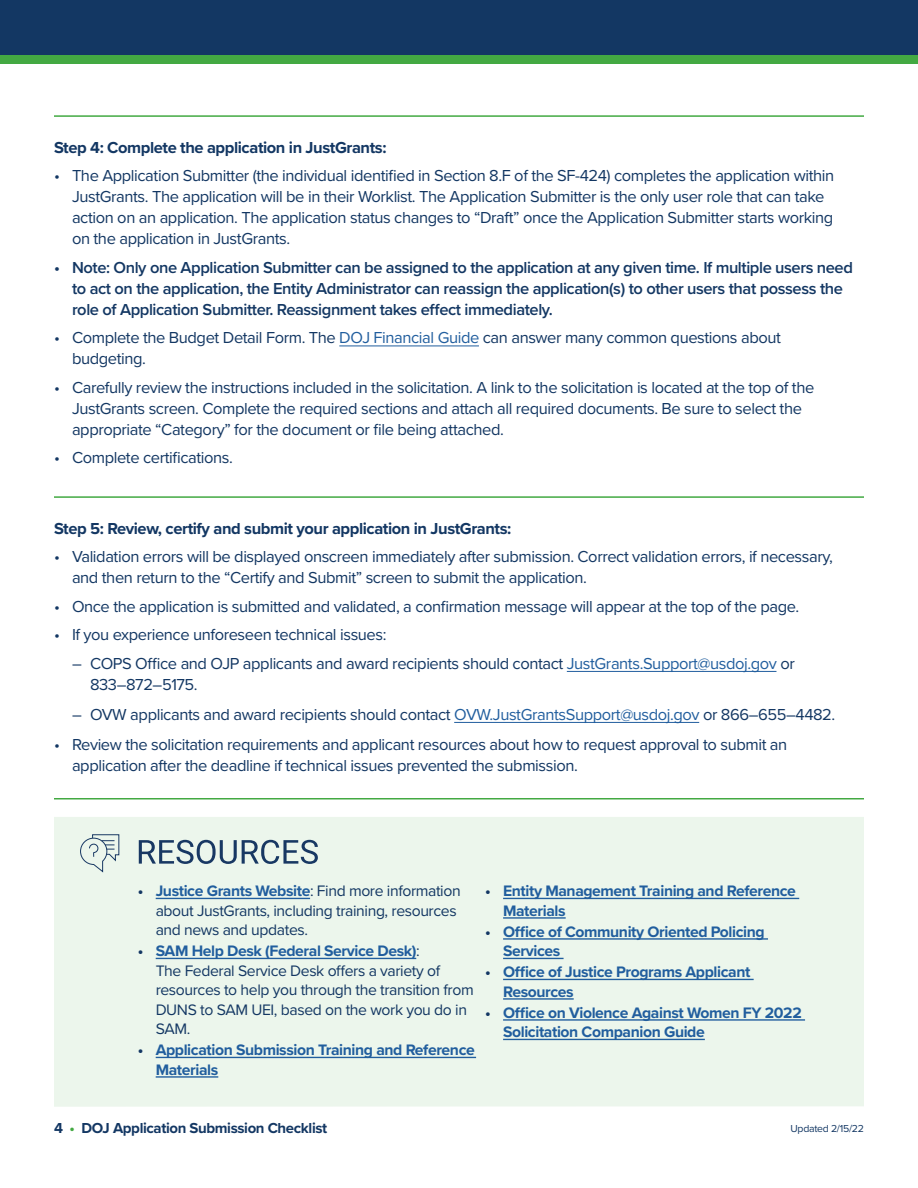
<style>
.page{position:relative;width:918px;height:1188px;background:#fff}
.page>*{position:absolute;margin:0;border:0;box-sizing:border-box;transform-origin:0 0}
.Bullets{font:16.5px/21px "Proxima Nova";letter-spacing:-.025em;color:#133763}
.Bullets-2{font:600 16.5px/21px "Proxima Nova";letter-spacing:-.025em;color:#133763}
.Bullets_LVL2{font:16.5px/21px "Proxima Nova";letter-spacing:-.025em;color:#133763}
.Step_head_w_line_abo{font:700 16.5px "Proxima Nova";letter-spacing:-.025em;color:#133763}
.Bullets-3{font:15.75px/19.5px "Proxima Nova";letter-spacing:-.025em;color:#133763}
.Bullets-4{font:700 15.75px/19.5px "Proxima Nova";letter-spacing:-.025em;color:#215e9e}
.t1{font:700 15px "Proxima Nova";letter-spacing:-.025em;color:#133763}
.t2{font:10.5px "Proxima Nova";letter-spacing:-.025em;color:#133763}
.s1{color:#215e9e}
.s2{font-weight:700}
.s3{font-weight:700;color:#215e9e}
.s4{color:#133763}
.s5{color:#43a942}
</style>
<div class="page">
<div style="left:0;top:0;width:918px;height:56px;background:#133763"></div>
<div style="left:0;top:55px;width:918px;height:9px;background:#43a942"></div>
<div style="left:54px;top:817px;width:810px;height:290px;background:#ecf6ec"></div>
<svg style="left:139px;top:840px;width:179px;height:24px"></svg>
<svg style="left:80px;top:834px;width:40px;height:39px"></svg>
<hr style="left:156px;top:898px;width:154px;height:1px;background:#215e9e">
<hr style="left:156px;top:958px;width:260px;height:1px;background:#215e9e">
<hr style="left:156px;top:1057px;width:320px;height:1px;background:#215e9e">
<hr style="left:156px;top:1076px;width:62px;height:2px;background:#215e9e">
<hr style="left:503px;top:898px;width:296px;height:1px;background:#215e9e">
<hr style="left:503px;top:917px;width:63px;height:2px;background:#215e9e">
<hr style="left:503px;top:938px;width:265px;height:2px;background:#215e9e">
<hr style="left:503px;top:958px;width:61px;height:1px;background:#215e9e">
<hr style="left:503px;top:979px;width:251px;height:1px;background:#215e9e">
<hr style="left:503px;top:998px;width:71px;height:2px;background:#215e9e">
<hr style="left:503px;top:1019px;width:302px;height:2px;background:#215e9e">
<hr style="left:503px;top:1039px;width:202px;height:1px;background:#215e9e">
<hr style="left:54px;top:115px;width:810px;height:2px;background:#43a942">
<hr style="left:339px;top:345px;width:140px;height:1px;background:#215e9e">
<hr style="left:54px;top:496px;width:810px;height:2px;background:#43a942">
<hr style="left:567px;top:671px;width:209px;height:1px;background:#215e9e">
<hr style="left:454px;top:722px;width:245px;height:1px;background:#215e9e">
<hr style="left:54px;top:798px;width:810px;height:2px;background:#43a942">
<p class="Step_head_w_line_abo" style="left:54px;top:135px;width:334px">Step 4: Complete the application in JustGrants:</p>
<p class="Bullets" style="left:72px;top:165px;width:764px;text-indent:-18px">• The Application Submitter (the individual identified in Section 8.F of the SF-424) completes the application within JustGrants. The application will be in their Worklist. The Application Submitter is the only user role that can take action on an application. The application status changes to “Draft” once the Application Submitter starts working on the application in JustGrants.</p>
<p class="Bullets-2" style="left:72px;top:256px;width:782px;text-indent:-18px">• Note: Only one Application Submitter can be assigned to the application at any given time. If multiple users need to act on the application, the Entity Administrator can reassign the application(s) to other users that possess the role of Application Submitter. Reassignment takes effect immediately.</p>
<p class="Bullets" style="left:72px;top:327px;width:710px;text-indent:-18px">• Complete the Budget Detail Form. The <span class="s1">DOJ Financial Guide</span> can answer many common questions about budgeting.</p>
<p class="Bullets" style="left:72px;top:376px;width:744px;text-indent:-18px">• Carefully review the instructions included in the solicitation. A link to the solicitation is located at the top of the<br>JustGrants screen. Complete the required sections and attach all required documents. Be sure to select the appropriate “Category” for the document or file being attached.</p>
<p class="Bullets" style="left:54px;top:447px;width:181px">• Complete certifications.</p>
<p class="Step_head_w_line_abo" style="left:54px;top:516px;width:459px">Step 5: Review, certify and submit your application in JustGrants:</p>
<p class="Bullets" style="left:72px;top:546px;width:762px;text-indent:-18px">• Validation errors will be displayed onscreen immediately after submission. Correct validation errors, if necessary, and then return to the “Certify and Submit” screen to submit the application.</p>
<p class="Bullets" style="left:54px;top:595px;width:747px">• Once the application is submitted and validated, a confirmation message will appear at the top of the page.</p>
<p class="Bullets" style="left:54px;top:624px;width:334px">• If you experience unforeseen technical issues:</p>
<p class="Bullets_LVL2" style="left:90px;top:652px;width:706px;text-indent:-18px">– COPS Office and OJP applicants and award recipients should contact <span class="s1">JustGrants.Support@usdoj.gov</span> or<br>833–872–5175.</p>
<p class="Bullets_LVL2" style="left:72px;top:703px;width:765px">– OVW applicants and award recipients should contact <span class="s1">OVW.JustGrantsSupport@usdoj.gov</span> or 866–655–4482.</p>
<p class="Bullets" style="left:72px;top:733px;width:717px;text-indent:-18px">• Review the solicitation requirements and applicant resources about how to request approval to submit an application after the deadline if technical issues prevented the submission.</p>
<p class="Bullets-3" style="left:156px;top:881px;width:307px;text-indent:-18px"><span class="s2">•</span> <span class="s3">Justice Grants Website</span>: Find more information about JustGrants, including training, resources and news and updates.</p>
<p class="Bullets-3" style="left:156px;top:941px;width:320px;text-indent:-18px"><span class="s2">•</span> <span class="s3">SAM Help Desk (Federal Service Desk)</span>:<br>The Federal Service Desk offers a variety of resources to help you through the transition from DUNS to SAM UEI, based on the work you do in SAM.</p>
<p class="Bullets-4" style="left:156px;top:1040px;width:321px;text-indent:-18px"><span class="s4">•</span> Application Submission Training and Reference<br>Materials</p>
<p class="Bullets-4" style="left:503px;top:881px;width:294px;text-indent:-18px"><span class="s4">•</span> Entity Management Training and Reference<br>Materials</p>
<p class="Bullets-4" style="left:503px;top:921px;width:263px;text-indent:-18px"><span class="s4">•</span> Office of Community Oriented Policing<br>Services</p>
<p class="Bullets-4" style="left:503px;top:962px;width:249px;text-indent:-18px"><span class="s4">•</span> Office of Justice Programs Applicant<br>Resources</p>
<p class="Bullets-4" style="left:503px;top:1002px;width:300px;text-indent:-18px"><span class="s4">•</span> Office on Violence Against Women FY 2022<br>Solicitation Companion Guide</p>
<p class="t1" style="left:54px;top:1116px;width:275px">4 <span class="s5">•</span> DOJ Application Submission Checklist</p>
<p class="t2" style="left:790px;top:1121px;width:75px">Updated 2/15/22</p>
</div>
